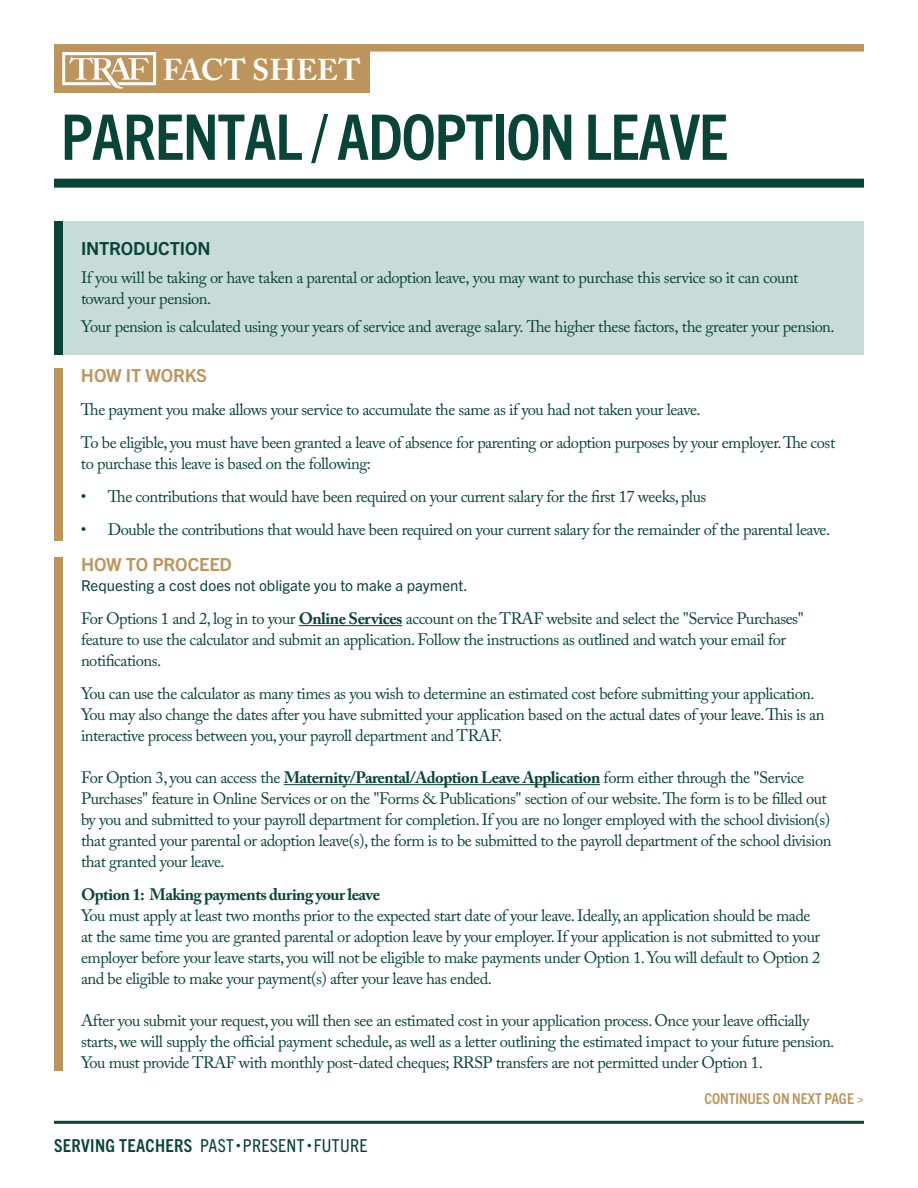
<style>
.page{position:relative;width:918px;height:1188px;background:#fff}
.page>*{position:absolute;margin:0;border:0;box-sizing:border-box;transform-origin:0 0}
.t1{font:700 condensed 63px "Trade Gothic Next LT Pro";letter-spacing:-.02em;color:#084437}
.t2{font:700 30px "Adobe Caslon Pro";letter-spacing:.015em;color:#fff}
.t3{font:700 18px "Trade Gothic Next LT Pro";letter-spacing:-.01em;color:#bd955c}
.TRAF_Horizons_Body{font:700 18px "Trade Gothic Next LT Pro";letter-spacing:-.01em;color:#084437}
.t4{font:condensed 17.85px "Trade Gothic Next LT Pro";letter-spacing:.02em;color:#084437}
.TRAF_Horizons_Body-2{font:16.5px/21px "Adobe Caslon Pro";letter-spacing:-.03em;color:#084437}
.t5{font:15px "Trade Gothic Next LT Pro";color:#084437}
.t6{font:700 condensed 15px "Trade Gothic Next LT Pro";color:#bd955c}
.s1{font-weight:700}
</style>
<div class="page">
<div style="left:54px;top:221px;width:810px;height:133px;background:#c7dcd8"></div>
<div style="left:54px;top:221px;width:9px;height:133px;background:#084437"></div>
<div style="left:54px;top:368px;width:9px;height:173px;background:#bd955c"></div>
<hr style="left:299px;top:625px;width:103px;height:1px;background:#084437">
<hr style="left:284px;top:784px;width:316px;height:1px;background:#084437">
<div style="left:54px;top:557px;width:9px;height:513px;background:#bd955c"></div>
<div style="left:54px;top:179px;width:810px;height:9px;background:#084437"></div>
<div style="left:54px;top:45px;width:316px;height:47px;background:#bd955c"></div>
<svg style="left:62px;top:52px;width:94px;height:37px"></svg>
<div style="left:54px;top:44px;width:810px;height:8px;background:#bd955c"></div>
<hr style="left:54px;top:1121px;width:810px;height:3px;background:#084437">
<p class="t2" style="left:163px;top:52px;width:199px">FACT SHEET</p>
<p class="t1" style="left:61px;top:94px;width:669px">PARENTAL / ADOPTION LEAVE</p>
<p class="TRAF_Horizons_Body" style="left:81px;top:236px;width:131px">INTRODUCTION</p>
<p class="TRAF_Horizons_Body-2" style="left:81px;top:267px;width:719px">If you will be taking or have taken a parental or adoption leave, you may want to purchase this service so it can count toward your pension.</p>
<p class="TRAF_Horizons_Body-2" style="left:81px;top:315px;width:755px">Your pension is calculated using your years of service and average salary. The higher these factors, the greater your pension.</p>
<p class="t3" style="left:81px;top:363px;width:128px">HOW IT WORKS</p>
<p class="TRAF_Horizons_Body-2" style="left:81px;top:393px;width:756px;line-height:33px">The payment you make allows your service to accumulate the same as if you had not taken your leave.<br>To be eligible, you must have been granted a leave of absence for parenting or adoption purposes by your employer. The cost</p>
<p class="TRAF_Horizons_Body-2" style="left:81px;top:453px;width:292px">to purchase this leave is based on the following:</p>
<p class="TRAF_Horizons_Body-2" style="left:81px;top:486px;width:627px">• The contributions that would have been required on your current salary for the first 17 weeks, plus</p>
<p class="TRAF_Horizons_Body-2" style="left:81px;top:519px;width:751px">• Double the contributions that would have been required on your current salary for the remainder of the parental leave.</p>
<p class="t3" style="left:81px;top:552px;width:153px">HOW TO PROCEED</p>
<p class="t5" style="left:81px;top:575px;width:388px">Requesting a cost does not obligate you to make a payment.</p>
<p class="TRAF_Horizons_Body-2" style="left:81px;top:608px;width:724px">For Options 1 and 2, log in to your <span class="s1">Online Services</span> account on the TRAF website and select the "Service Purchases" feature to use the calculator and submit an application. Follow the instructions as outlined and watch your email for notifications.</p>
<p class="TRAF_Horizons_Body-2" style="left:81px;top:683px;width:745px">You can use the calculator as many times as you wish to determine an estimated cost before submitting your application.<br>You may also change the dates after you have submitted your application based on the actual dates of your leave. This is an interactive process between you, your payroll department and TRAF.</p>
<p class="TRAF_Horizons_Body-2" style="left:81px;top:767px;width:752px">For Option 3, you can access the <span class="s1">Maternity/Parental/Adoption Leave Application</span> form either through the "Service Purchases" feature in Online Services or on the "Forms &amp; Publications" section of our website. The form is to be filled out by you and submitted to your payroll department for completion. If you are no longer employed with the school division(s) that granted your parental or adoption leave(s), the form is to be submitted to the payroll department of the school division that granted your leave.</p>
<p class="TRAF_Horizons_Body-2" style="left:81px;top:884px;width:741px"><span class="s1">Option 1: Making payments during your leave<br></span>You must apply at least two months prior to the expected start date of your leave. Ideally, an application should be made at the same time you are granted parental or adoption leave by your employer. If your application is not submitted to your employer before your leave starts, you will not be eligible to make payments under Option 1. You will default to Option 2 and be eligible to make your payment(s) after your leave has ended.</p>
<p class="TRAF_Horizons_Body-2" style="left:81px;top:1010px;width:755px">After you submit your request, you will then see an estimated cost in your application process. Once your leave officially starts, we will supply the official payment schedule, as well as a letter outlining the estimated impact to your future pension.<br>You must provide TRAF with monthly post-dated cheques; RRSP transfers are not permitted under Option 1.</p>
<p class="t6" style="left:704px;top:1088px;width:161px">CONTINUES ON NEXT PAGE &gt;</p>
<p class="t4" style="left:54px;top:1134px;width:315px"><span class="s1">SERVING TEACHERS</span> PAST <sup>•</sup> PRESENT <sup>•</sup> FUTURE</p>
</div>
